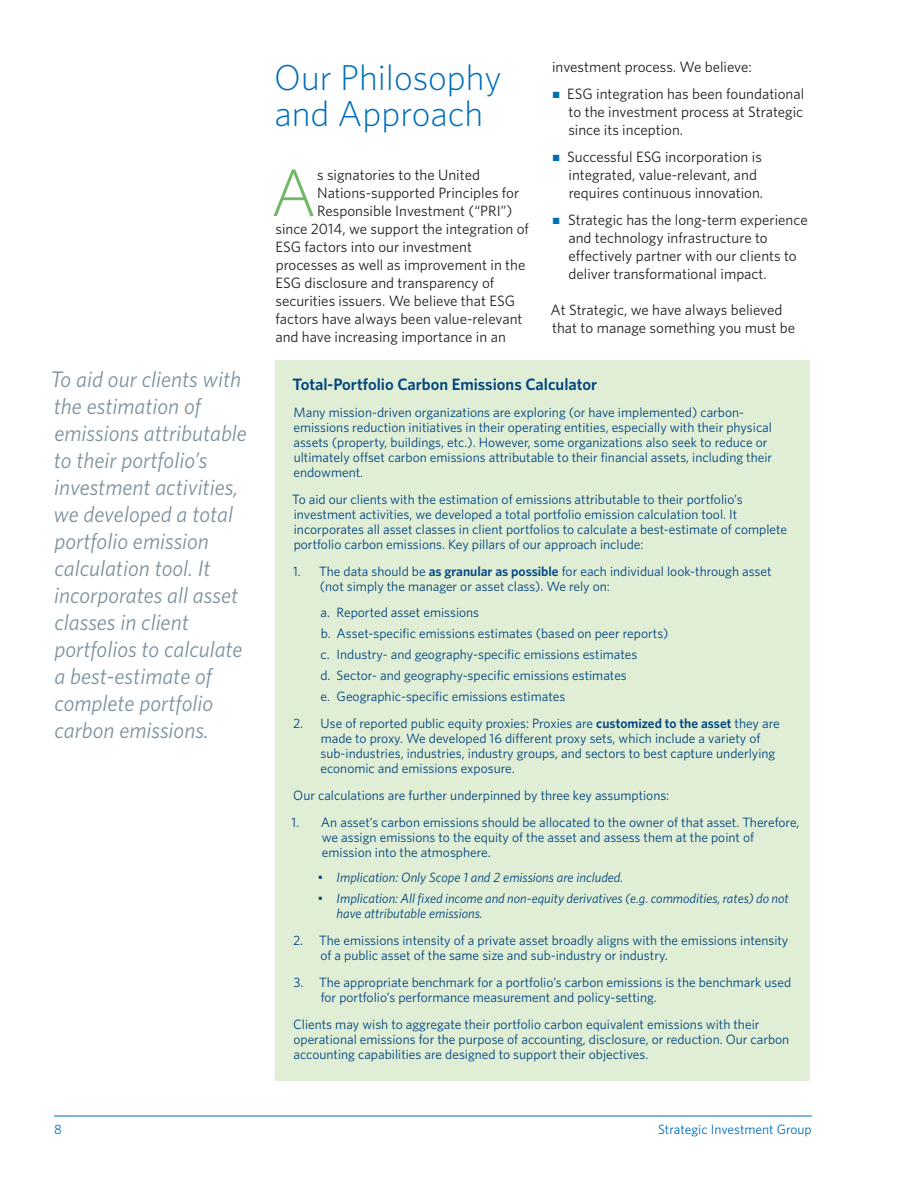
<style>
.page{position:relative;width:918px;height:1188px;background:#fff}
.page>*{position:absolute;margin:0;border:0;box-sizing:border-box;transform-origin:0 0}
.Body_Text_1st_Drop_Cap{font:300 66.9px "Whitney";color:#73b86a}
.Chapter_Section_Title{font:300 36px/36px "Whitney";color:#006fba}
.Pull_Quote{font:italic 22.5px/27px "Whitney";color:#7f929f}
.Body_Text{font:600 16.5px "Whitney";color:#01457f}
.Body_Text_1st_Drop_Cap-2{font:15px "Whitney";color:#231f20}
.Body_Bullet_Point{font:15px/18px "Whitney";color:#231f20}
.Body_Text-2{font:15px/18px "Whitney";color:#231f20}
.Body_Text-3{font:13.5px/15px "Whitney";color:#01457f}
.t1{font:italic 13.5px/15px "Whitney";color:#01457f}
.t2{font:13.5px "Whitney";color:#006fba}
.s1{color:#006fba}
.s2{font-weight:600}
</style>
<div class="page">
<hr style="left:54px;top:1116px;width:758px;height:1px;background:#006fba">
<div style="left:275px;top:360px;width:535px;height:720px;background:#dfeed5"></div>
<p class="Pull_Quote" style="left:51px;top:365px;width:198px">To aid our clients with the estimation of emissions attributable to their portfolio’s investment activities, we developed a total portfolio emission calculation tool. It incorporates all asset classes in client portfolios to calculate a best-estimate of complete portfolio carbon emissions.</p>
<p class="Chapter_Section_Title" style="left:274px;top:58px;width:229px">Our Philosophy and Approach</p>
<p class="Body_Text_1st_Drop_Cap" style="left:270px;top:148px;width:48px">A</p>
<p class="Body_Text_1st_Drop_Cap-2" style="left:317px;top:165px;width:164px">s signatories to the United</p>
<p class="Body_Text_1st_Drop_Cap-2" style="left:317px;top:183px;width:204px">Nations-supported Principles for</p>
<p class="Body_Text_1st_Drop_Cap-2" style="left:317px;top:201px;width:197px">Responsible Investment (“PRI”)</p>
<p class="Body_Text_1st_Drop_Cap-2" style="left:275px;top:219px;width:255px">since 2014, we support the integration of</p>
<p class="Body_Text_1st_Drop_Cap-2" style="left:276px;top:237px;width:198px">ESG factors into our investment</p>
<p class="Body_Text_1st_Drop_Cap-2" style="left:276px;top:255px;width:251px">processes as well as improvement in the</p>
<p class="Body_Text_1st_Drop_Cap-2" style="left:276px;top:273px;width:220px">ESG disclosure and transparency of</p>
<p class="Body_Text_1st_Drop_Cap-2" style="left:275px;top:291px;width:241px">securities issuers. We believe that ESG</p>
<p class="Body_Text_1st_Drop_Cap-2" style="left:276px;top:309px;width:248px">factors have always been value-relevant</p>
<p class="Body_Text_1st_Drop_Cap-2" style="left:275px;top:327px;width:232px">and have increasing importance in an</p>
<p class="Body_Text_1st_Drop_Cap-2" style="left:552px;top:57px;width:201px">investment process. We believe:</p>
<p class="Body_Bullet_Point" style="left:568px;top:84px;width:237px;text-align:justify;text-indent:-16px"><span class="s1">■</span> ESG integration has been foundational to the investment process at Strategic since its inception.</p>
<p class="Body_Bullet_Point" style="left:569px;top:147px;width:196px;text-indent:-16px"><span class="s1">■</span> Successful ESG incorporation is integrated, value-relevant, and requires continuous innovation.</p>
<p class="Body_Bullet_Point" style="left:568px;top:210px;width:241px;text-indent:-15px"><span class="s1">■</span> Strategic has the long-term experience and technology infrastructure to effectively partner with our clients to deliver transformational impact.</p>
<p class="Body_Text-2" style="left:551px;top:300px;width:246px">At Strategic, we have always believed that to manage something you must be</p>
<p class="Body_Text" style="left:293px;top:373px;width:306px">Total-Portfolio Carbon Emissions Calculator</p>
<p class="Body_Text-3" style="left:293px;top:404px;width:480px">Many mission-driven organizations are exploring (or have implemented) carbon&shy;emissions reduction initiatives in their operating entities, especially with their physical assets (property, buildings, etc.). However, some organizations also seek to reduce or ultimately offset carbon emissions attributable to their financial assets, including their endowment.</p>
<p class="Body_Text-3" style="left:292px;top:491px;width:496px">To aid our clients with the estimation of emissions attributable to their portfolio’s investment activities, we developed a total portfolio emission calculation tool. It incorporates all asset classes in client portfolios to calculate a best-estimate of complete portfolio carbon emissions. Key pillars of our approach include:</p>
<p class="Body_Text-3" style="left:320px;top:563px;width:453px;text-indent:-27px">1. The data should be <span class="s2">as granular as possible</span> for each individual look-through asset (not simply the manager or asset class). We rely on:</p>
<p class="Body_Text-3" style="left:320px;top:601px;width:349px;line-height:21px">a. Reported asset emissions<br>b. Asset-specific emissions estimates (based on peer reports) c. Industry- and geography-specific emissions estimates<br>d. Sector- and geography-specific emissions estimates<br>e. Geographic-specific emissions estimates</p>
<p class="Body_Text-3" style="left:320px;top:715px;width:461px;text-indent:-27px">2. Use of reported public equity proxies: Proxies are <span class="s2">customized to the asset</span> they are made to proxy. We developed 16 different proxy sets, which include a variety of sub-industries, industries, industry groups, and sectors to best capture underlying economic and emissions exposure.</p>
<p class="Body_Text-3" style="left:293px;top:787px;width:378px">Our calculations are further underpinned by three key assumptions:</p>
<p class="Body_Text-3" style="left:322px;top:814px;width:479px;text-indent:-30px">1. An asset’s carbon emissions should be allocated to the owner of that asset. Therefore, we assign emissions to the equity of the asset and assess them at the point of emission into the atmosphere.</p>
<p class="t1" style="left:318px;top:869px;width:307px">• Implication: Only Scope 1 and 2 emissions are included.</p>
<p class="t1" style="left:337px;top:890px;width:454px;text-indent:-19px">• Implication: All fixed income and non-equity derivatives (e.g. commodities, rates) do not have attributable emissions.</p>
<p class="Body_Text-3" style="left:320px;top:932px;width:469px;text-indent:-27px">2. The emissions intensity of a private asset broadly aligns with the emissions intensity of a public asset of the same size and sub-industry or industry.</p>
<p class="Body_Text-3" style="left:321px;top:974px;width:472px;text-indent:-27px">3. The appropriate benchmark for a portfolio’s carbon emissions is the benchmark used for portfolio’s performance measurement and policy-setting.</p>
<p class="Body_Text-3" style="left:293px;top:1016px;width:498px">Clients may wish to aggregate their portfolio carbon equivalent emissions with their operational emissions for the purpose of accounting, disclosure, or reduction. Our carbon accounting capabilities are designed to support their objectives.</p>
<p class="t2" style="left:54px;top:1121px;width:9px">8</p>
<p class="t2" style="left:658px;top:1121px;width:155px">Strategic Investment Group</p>
</div>
